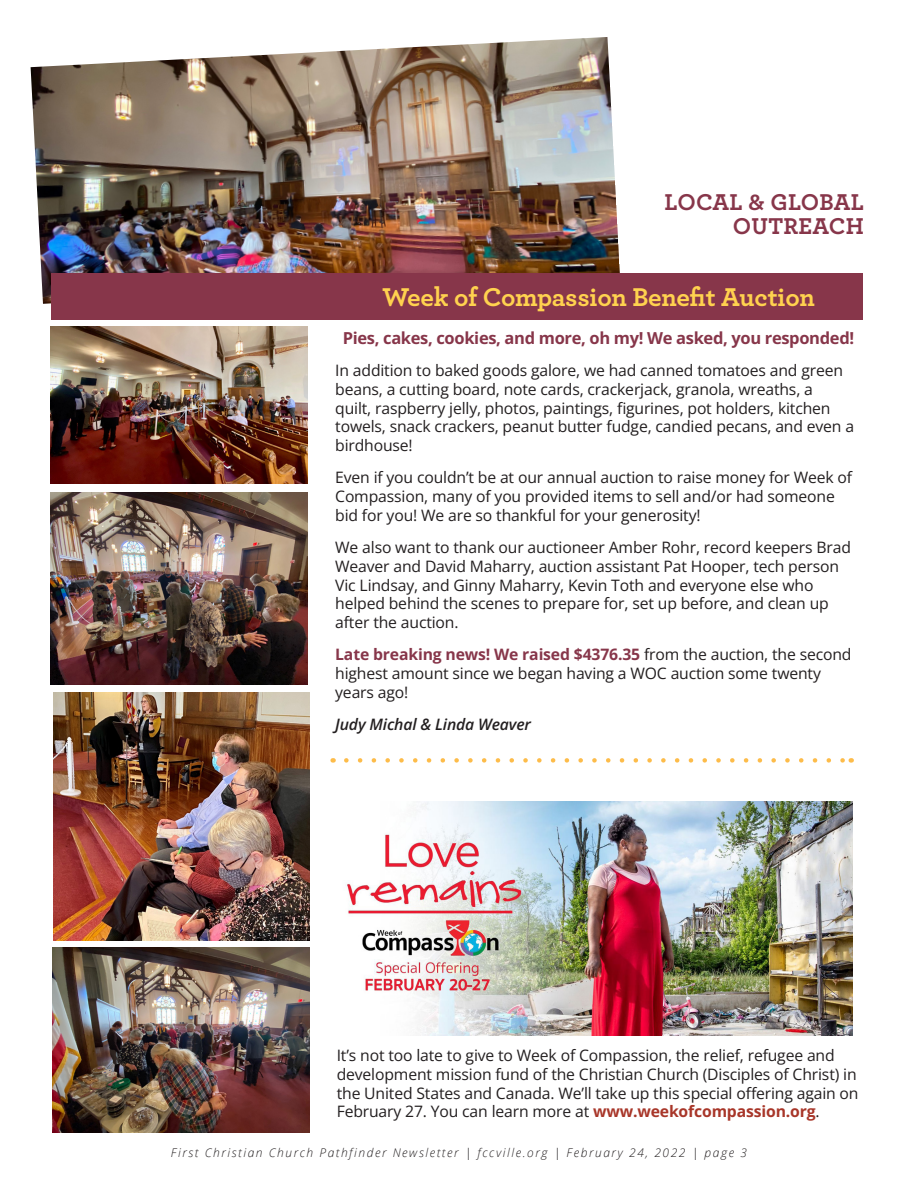
<style>
.page{position:relative;width:918px;height:1188px;background:#fff}
.page>*{position:absolute;margin:0;border:0;box-sizing:border-box;transform-origin:0 0}
.Body_copy{font:700 27px "Archer";letter-spacing:-.01em;color:#ffd24f}
.Body_copy-2{font:700 24px/24px "Archer";letter-spacing:.01em;color:#87364a;text-align:right}
.Body_copy-3{font:700 16.5px "Open Sans";letter-spacing:-.02em;color:#87364a}
.Body_copy-4{font:15.75px/18.8px "Open Sans";letter-spacing:-.01em;color:#231f20}
.Body_copy-5{font:italic 600 15.75px "Open Sans";letter-spacing:-.01em;color:#231f20}
.Body_copy-6{font:italic 300 12px "Open Sans";letter-spacing:.13em;color:#231f20}
.s1{font-weight:700;color:#87364a}
.s2{font-weight:700;color:#a83629}
</style>
<div class="page">
<img style="left:345px;top:801px;width:508px;height:235px">
<svg style="left:346px;top:758px;width:498px;height:5px"></svg>
<img style="left:51px;top:492px;width:256px;height:193px">
<img style="left:50px;top:327px;width:257px;height:156px">
<img style="left:31px;top:37px;width:589px;height:267px">
<img style="left:53px;top:692px;width:256px;height:248px">
<img style="left:53px;top:947px;width:257px;height:185px">
<div style="left:51px;top:274px;width:811px;height:46px;background:#87364a"></div>
<p class="Body_copy-2" style="left:665px;top:188px;width:201px">LOCAL &amp; GLOBAL<br>OUTREACH</p>
<p class="Body_copy" style="left:382px;top:276px;width:434px">Week of Compassion Benefit Auction</p>
<p class="Body_copy-3" style="left:343px;top:327px;width:513px">Pies, cakes, cookies, and more, oh my! We asked, you responded!</p>
<p class="Body_copy-4" style="left:335px;top:361px;width:520px">In addition to baked goods galore, we had canned tomatoes and green beans, a cutting board, note cards, crackerjack, granola, wreaths, a<br>quilt, raspberry jelly, photos, paintings, figurines, pot holders, kitchen towels, snack crackers, peanut butter fudge, candied pecans, and even a birdhouse!</p>
<p class="Body_copy-4" style="left:335px;top:468px;width:518px">Even if you couldn’t be at our annual auction to raise money for Week of<br>Compassion, many of you provided items to sell and/or had someone bid for you! We are so thankful for your generosity!</p>
<p class="Body_copy-4" style="left:335px;top:538px;width:517px">We also want to thank our auctioneer Amber Rohr, record keepers Brad Weaver and David Maharry, auction assistant Pat Hooper, tech person Vic Lindsay, and Ginny Maharry, Kevin Toth and everyone else who helped behind the scenes to prepare for, set up before, and clean up after the auction.</p>
<p class="Body_copy-4" style="left:335px;top:645px;width:518px"><span class="s1">Late breaking news! We raised $4376.35</span> from the auction, the second highest amount since we began having a WOC auction some twenty years ago!</p>
<p class="Body_copy-5" style="left:335px;top:713px;width:197px">Judy Michal &amp; Linda Weaver</p>
<p class="Body_copy-4" style="left:337px;top:1046px;width:523px">It’s not too late to give to Week of Compassion, the relief, refugee and development mission fund of the Christian Church (Disciples of Christ) in the United States and Canada. We’ll take up this special offering again on February 27. You can learn more at <span class="s2">www.weekofcompassion.org</span>.</p>
<p class="Body_copy-6" style="left:171px;top:1144px;width:578px">First Christian Church Pathfinder Newsletter | fccville.org | February 24, 2022 | page 3</p>
</div>
